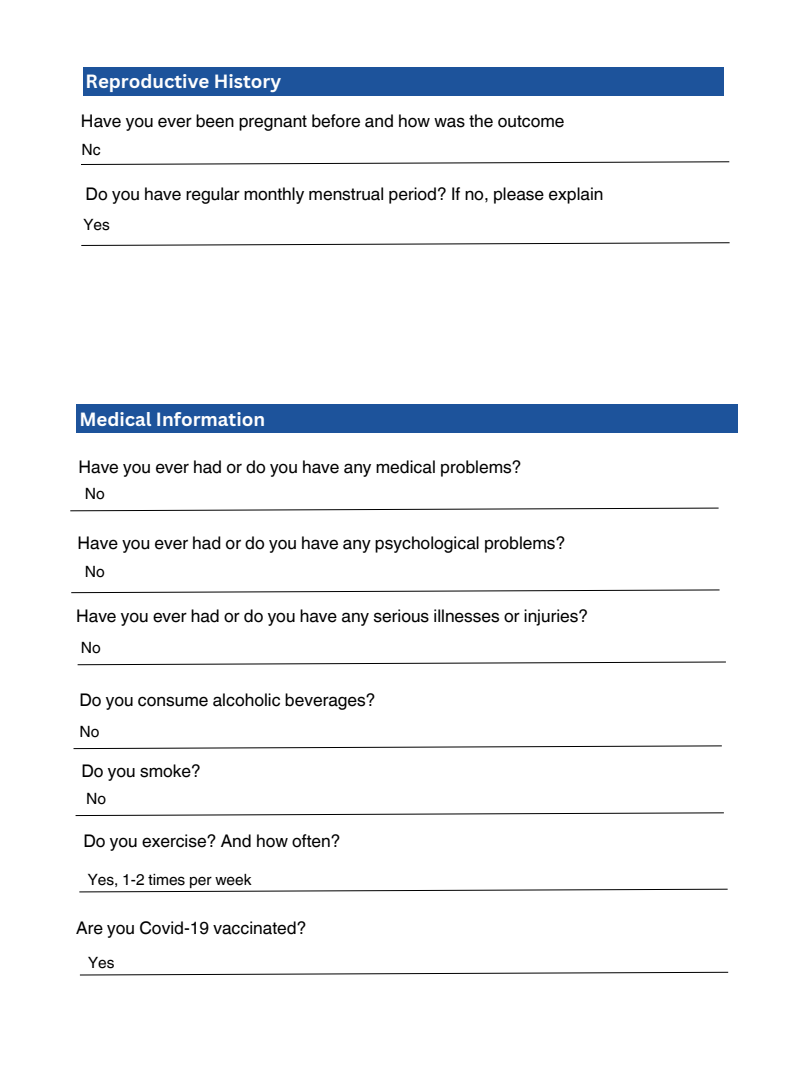
<style>
.page{position:relative;width:810px;height:1080px;background:#fff}
.page>*{position:absolute;margin:0;border:0;box-sizing:border-box;transform-origin:0 0}
.t1{font:700 18.62px "Canva Sans";color:#fefefe}
.t2{font:17.38px "Helvetica World";color:#000}
.t3{font:15.5px "Helvetica World";color:#000}
</style>
<div class="page">
<div style="left:83px;top:67px;width:640px;height:28px;background:#1d539b"></div>
<svg style="left:81px;top:161px;width:649px;height:4px"></svg>
<svg style="left:81px;top:242px;width:649px;height:4px"></svg>
<svg style="left:70px;top:508px;width:649px;height:3px"></svg>
<svg style="left:71px;top:589px;width:649px;height:4px"></svg>
<svg style="left:77px;top:662px;width:649px;height:3px"></svg>
<div style="left:77px;top:405px;width:661px;height:28px;background:#1d539b"></div>
<svg style="left:73px;top:745px;width:649px;height:4px"></svg>
<svg style="left:75px;top:812px;width:649px;height:4px"></svg>
<svg style="left:79px;top:889px;width:649px;height:3px"></svg>
<svg style="left:79px;top:972px;width:650px;height:3px"></svg>
<h1 class="t1" style="left:86px;top:68px;width:197px">Reproductive History</h1>
<h2 class="t2" style="left:81px;top:111px;width:485px">Have you ever been pregnant before and how was the outcome</h2>
<h2 class="t3" style="left:82px;top:141px;width:21px">Nc</h2>
<p class="t2" style="left:86px;top:184px;width:519px">Do you have regular monthly menstrual period? If no, please explain</p>
<p class="t3" style="left:83px;top:216px;width:28px">Yes</p>
<h2 class="t1" style="left:79px;top:406px;width:187px">Medical Information</h2>
<h1 class="t2" style="left:78px;top:457px;width:445px">Have you ever had or do you have any medical problems?</h1>
<h2 class="t3" style="left:85px;top:485px;width:22px">No</h2>
<p class="t2" style="left:78px;top:533px;width:489px">Have you ever had or do you have any psychological problems?</p>
<p class="t3" style="left:85px;top:562px;width:22px">No</p>
<h2 class="t2" style="left:76px;top:605px;width:514px">Have you ever had or do you have any serious illnesses or injuries?</h2>
<p class="t3" style="left:81px;top:639px;width:22px">No</p>
<h2 class="t2" style="left:79px;top:690px;width:298px">Do you consume alcoholic beverages?</h2>
<p class="t3" style="left:79px;top:723px;width:22px">No</p>
<p class="t2" style="left:81px;top:760px;width:121px">Do you smoke?</p>
<h2 class="t3" style="left:86px;top:790px;width:22px">No</h2>
<p class="t2" style="left:83px;top:831px;width:259px">Do you exercise? And how often?</p>
<h2 class="t3" style="left:88px;top:870px;width:165px">Yes, 1-2 times per week</h2>
<p class="t2" style="left:76px;top:917px;width:232px">Are you Covid-19 vaccinated?</p>
<h2 class="t3" style="left:88px;top:953px;width:28px">Yes</h2>
</div>
